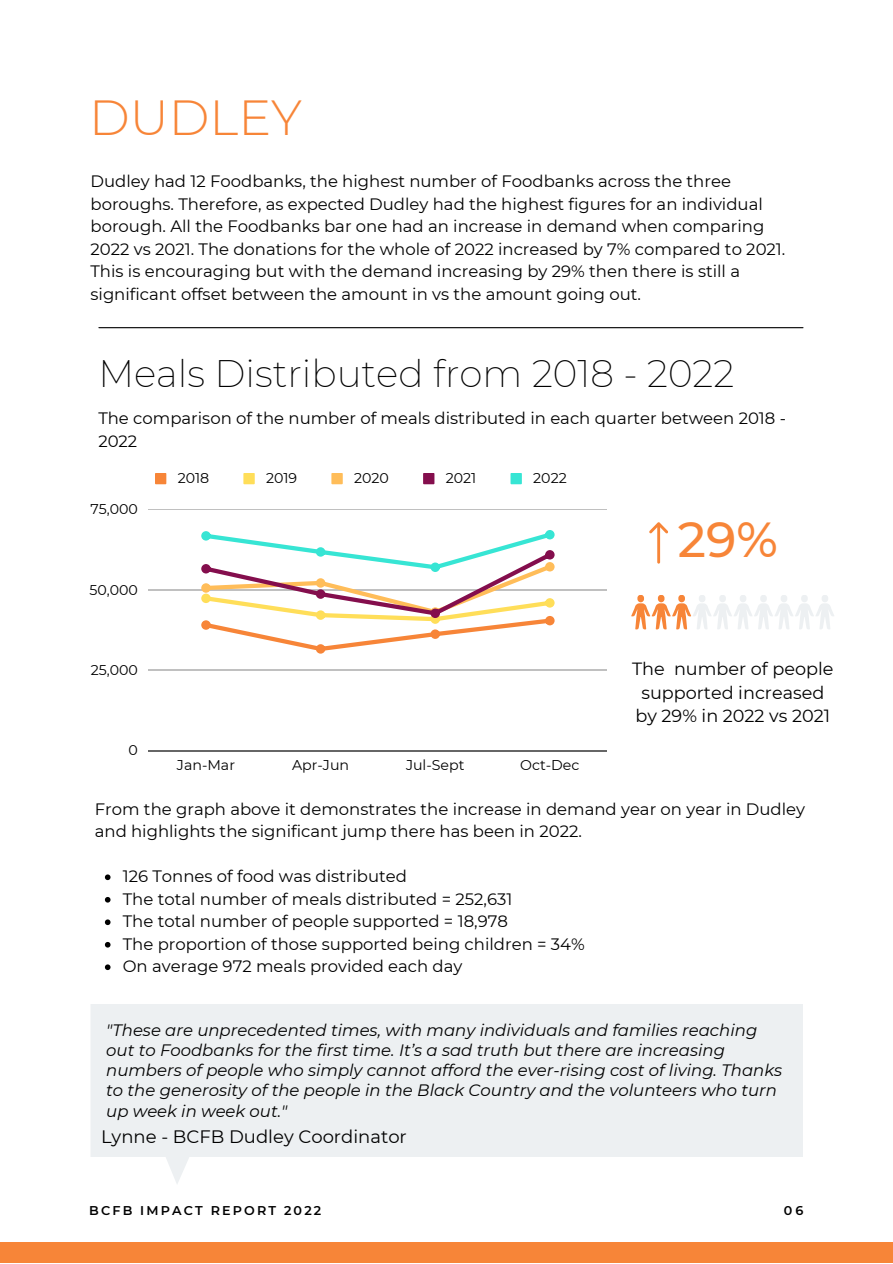
<style>
.page{position:relative;width:893px;height:1264px;background:#fff}
.page>*{position:absolute;margin:0;border:0;box-sizing:border-box;transform-origin:0 0}
.t1{font:300 49.2px "Montserrat";color:#f78538}
.t2{font:500 49.05px "Montserrat";color:#f78538}
.t3{font:200 37.5px "Montserrat";color:#000}
.t4{font:18px "Montserrat";color:#000}
.t5{font:17.7px/23.5px "Montserrat";color:#000;text-align:center}
.t6{font:16.5px/22.5px "Montserrat";color:#000}
.t7{font:italic 16.5px/20.2px "Montserrat";color:#000}
.t8{font:14.1px "Montserrat";color:#000}
.t9{font:600 12.75px "Montserrat";letter-spacing:.17em;color:#000}
</style>
<div class="page">
<div style="left:155px;top:473px;width:11px;height:11px;background:#f78538"></div>
<div style="left:243px;top:473px;width:12px;height:11px;background:#ffde59"></div>
<div style="left:331px;top:473px;width:12px;height:11px;background:#ffbd59"></div>
<div style="left:423px;top:473px;width:11px;height:11px;background:#840e4d"></div>
<div style="left:510px;top:473px;width:12px;height:11px;background:#37e5d4"></div>
<hr style="left:149px;top:509px;width:457px;height:1px;background:#000">
<hr style="left:149px;top:589px;width:457px;height:1px;background:#000">
<hr style="left:149px;top:669px;width:457px;height:1px;background:#000">
<hr style="left:149px;top:750px;width:457px;height:1px;background:#000">
<svg style="left:201px;top:530px;width:353px;height:123px"></svg>
<div style="left:0;top:1242px;width:892px;height:20px;background:#f78538"></div>
<hr style="left:99px;top:327px;width:704px;height:1px;background:#000">
<svg style="left:91px;top:1004px;width:712px;height:180px;background:#eff2f3"></svg>
<svg style="left:105px;top:874px;width:5px;height:6px"></svg>
<svg style="left:105px;top:897px;width:5px;height:5px"></svg>
<svg style="left:105px;top:919px;width:5px;height:6px"></svg>
<svg style="left:105px;top:942px;width:5px;height:5px"></svg>
<svg style="left:105px;top:964px;width:5px;height:6px"></svg>
<svg style="left:631px;top:595px;width:162px;height:34px"></svg>
<svg style="left:649px;top:522px;width:19px;height:41px"></svg>
<h1 class="t1" style="left:89px;top:88px;width:214px">DUDLEY</h1>
<p class="t6" style="left:90px;top:170px;width:696px">Dudley had 12 Foodbanks, the highest number of Foodbanks across the three boroughs. Therefore, as expected Dudley had the highest figures for an individual borough. All the Foodbanks bar one had an increase in demand when comparing 2022 vs 2021. The donations for the whole of 2022 increased by 7% compared to 2021.<br>This is encouraging but with the demand increasing by 29% then there is still a significant offset between the amount in vs the amount going out.</p>
<h3 class="t3" style="left:98px;top:351px;width:637px">Meals Distributed from 2018 - 2022</h3>
<p class="t6" style="left:98px;top:407px;width:689px">The comparison of the number of meals distributed in each quarter between 2018 -<br>2022</p>
<p class="t8" style="left:90px;top:500px;width:49px">75,000</p>
<p class="t8" style="left:89px;top:581px;width:50px">50,000</p>
<p class="t8" style="left:91px;top:661px;width:49px">25,000</p>
<p class="t8" style="left:128px;top:741px;width:11px">0</p>
<p class="t8" style="left:178px;top:469px;width:33px">2018</p>
<p class="t8" style="left:266px;top:469px;width:33px">2019</p>
<p class="t8" style="left:354px;top:469px;width:36px">2020</p>
<p class="t8" style="left:446px;top:469px;width:32px">2021</p>
<p class="t8" style="left:533px;top:469px;width:35px">2022</p>
<p class="t8" style="left:177px;top:756px;width:60px">Jan-Mar</p>
<p class="t8" style="left:292px;top:756px;width:59px">Apr-Jun</p>
<p class="t8" style="left:406px;top:756px;width:60px">Jul-Sept</p>
<p class="t8" style="left:520px;top:756px;width:61px">Oct-Dec</p>
<h2 class="t2" style="left:678px;top:509px;width:101px">29%</h2>
<p class="t5" style="left:632px;top:657px;width:203px">The number of people supported increased by 29% in 2022 vs 2021</p>
<p class="t6" style="left:95px;top:797px;width:711px">From the graph above it demonstrates the increase in demand year on year in Dudley and highlights the significant jump there has been in 2022.</p>
<p class="t6" style="left:123px;top:865px;width:463px">126 Tonnes of food was distributed<br>The total number of meals distributed = 252,631<br>The total number of people supported = 18,978<br>The proportion of those supported being children = 34% On average 972 meals provided each day</p>
<p class="t7" style="left:106px;top:1019px;width:677px">"These are unprecedented times, with many individuals and families reaching out to Foodbanks for the first time. It’s a sad truth but there are increasing numbers of people who simply cannot afford the ever-rising cost of living. Thanks to the generosity of the people in the Black Country and the volunteers who turn up week in week out."</p>
<p class="t4" style="left:101px;top:1125px;width:307px">Lynne - BCFB Dudley Coordinator</p>
<p class="t9" style="left:89px;top:1202px;width:233px">BCFB IMPACT REPORT 2022</p>
<p class="t9" style="left:783px;top:1202px;width:21px">06</p>
</div>
